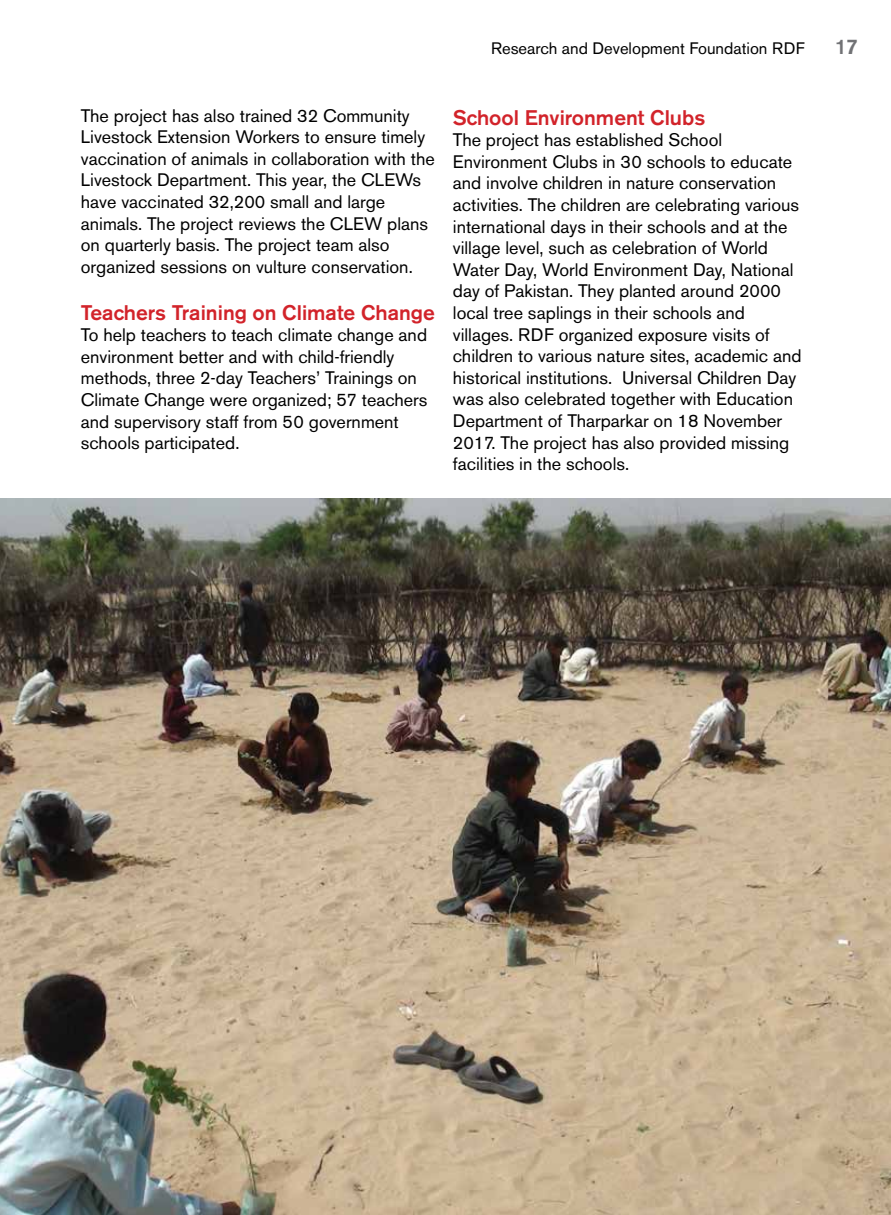
<style>
.page{position:relative;width:891px;height:1215px;background:#fff}
.page>*{position:absolute;margin:0;border:0;box-sizing:border-box;transform-origin:0 0}
.t1{font:500 21px "Akzidenz Grotesk BE";color:#d2232a}
.t2{font:500 21px "Akzidenz Grotesk BE";color:#717275}
.t3{font:18px/21.6px "Akzidenz Grotesk BE";color:#000}
.t4{font:16.5px "Akzidenz Grotesk BE";color:#000}
</style>
<div class="page">
<img style="left:0;top:498px;width:891px;height:717px">
<p class="t4" style="left:491px;top:38px;width:315px">Research and Development Foundation RDF</p>
<p class="t2" style="left:835px;top:34px;width:24px">17</p>
<p class="t3" style="left:81px;top:104px;width:356px">The project has also trained 32 Community Livestock Extension Workers to ensure timely vaccination of animals in collaboration with the Livestock Department. This year, the CLEWs have vaccinated 32,200 small and large animals. The project reviews the CLEW plans on quarterly basis. The project team also organized sessions on vulture conservation.</p>
<p class="t1" style="left:81px;top:299px;width:356px">Teachers Training on Climate Change</p>
<p class="t3" style="left:81px;top:324px;width:348px">To help teachers to teach climate change and environment better and with child-friendly methods, three 2-day Teachers’ Trainings on Climate Change were organized; 57 teachers and supervisory staff from 50 government schools participated.</p>
<p class="t1" style="left:453px;top:104px;width:254px">School Environment Clubs</p>
<p class="t3" style="left:453px;top:129px;width:350px">The project has established School Environment Clubs in 30 schools to educate and involve children in nature conservation activities. The children are celebrating various international days in their schools and at the village level, such as celebration of World Water Day, World Environment Day, National day of Pakistan. They planted around 2000 local tree saplings in their schools and villages. RDF organized exposure visits of children to various nature sites, academic and historical institutions. Universal Children Day was also celebrated together with Education Department of Tharparkar on 18 November 2017. The project has also provided missing facilities in the schools.</p>
</div>
